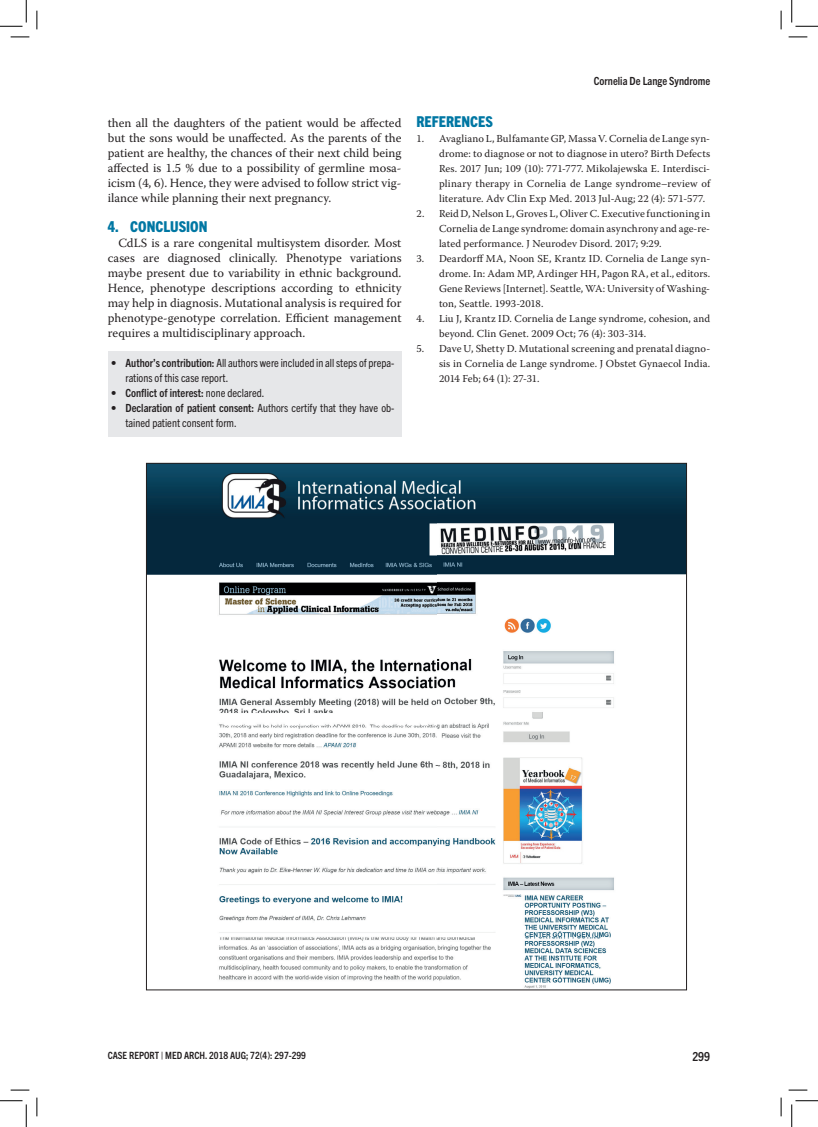
<style>
.page{position:relative;width:818px;height:1127px;background:#fff}
.page>*{position:absolute;margin:0;border:0;box-sizing:border-box;transform-origin:0 0}
.t1{font:800 condensed 15px "Trade Gothic Next LT Pro";color:#0077a3}
.t2{font:12.5px/15px "Warnock Pro";color:#231f20;text-align:justify}
.t3{font:700 condensed 12.5px "Trade Gothic Next LT Pro";color:#231f20}
.t4{font:condensed 11.25px/15px "Trade Gothic Next LT Pro";color:#231f20}
.t5{font:700 condensed 11.25px "Trade Gothic Next LT Pro";color:#231f20}
.t6{font:10.62px/15px "Warnock Pro";letter-spacing:.01em;color:#231f20;text-align:justify}
.t7{font:700 condensed 10px "Trade Gothic Next LT Pro";color:#231f20}
.s1{font-weight:700}
.s2{font-weight:400}
</style>
<div class="page">
<div style="left:108px;top:351px;width:293px;height:41px;background:#e6e7e9"></div>
<div style="left:108px;top:381px;width:293px;height:26px;background:#e6e7e9"></div>
<div style="left:108px;top:396px;width:293px;height:41px;background:#e6e7e9"></div>
<img style="left:148px;top:465px;width:537px;height:522px">
<svg style="left:11px;top:36px;width:18px;height:2px"></svg>
<svg style="left:788px;top:36px;width:19px;height:2px"></svg>
<svg style="left:11px;top:1089px;width:18px;height:1px"></svg>
<svg style="left:788px;top:1089px;width:19px;height:1px"></svg>
<svg style="left:36px;top:11px;width:2px;height:18px"></svg>
<svg style="left:36px;top:1097px;width:2px;height:18px"></svg>
<svg style="left:780px;top:11px;width:2px;height:18px"></svg>
<svg style="left:780px;top:1097px;width:2px;height:18px"></svg>
<svg style="left:0;top:0;width:27px;height:27px"></svg>
<svg style="left:0;top:1100px;width:27px;height:26px"></svg>
<svg style="left:791px;top:0;width:27px;height:27px"></svg>
<svg style="left:791px;top:1100px;width:27px;height:26px"></svg>
<p class="t2" style="left:108px;top:115px;width:295px">then all the daughters of the patient would be affected but the sons would be unaffected. As the parents of the patient are healthy, the chances of their next child being affected is 1.5 % due to a possibility of germline mosa&shy;icism (4, 6). Hence, they were advised to follow strict vig&shy;ilance while planning their next pregnancy.</p>
<h1 class="t1" style="left:108px;top:216px;width:101px">4. CONCLUSION</h1>
<p class="t2" style="left:108px;top:235px;width:295px;text-indent:11px">CdLS is a rare congenital multisystem disorder. Most cases are diagnosed clinically. Phenotype variations maybe present due to variability in ethnic background.<br>Hence, phenotype descriptions according to ethnicity may help in diagnosis. Mutational analysis is required for phenotype-genotype correlation. Efficient management requires a multidisciplinary approach.</p>
<p class="t4" style="left:125px;top:355px;width:270px;text-indent:-14px"><span class="s1">• Author’s contribution:</span> All authors were included in all steps of prepa&shy;rations of this case report.</p>
<p class="t5" style="left:111px;top:385px;width:155px">• Conflict of interest: <span class="s2">none declared.</span></p>
<p class="t4" style="left:125px;top:400px;width:270px;text-indent:-14px"><span class="s1">• Declaration of patient consent:</span> Authors certify that they have ob&shy;tained patient consent form.</p>
<p class="t5" style="left:594px;top:73px;width:118px">Cornelia De Lange Syndrome</p>
<h1 class="t1" style="left:416px;top:111px;width:78px">REFERENCES</h1>
<p class="t6" style="left:439px;top:131px;width:273px;text-indent:-23px">1. Avagliano L, Bulfamante GP, Massa V. Cornelia de Lange syn&shy;drome: to diagnose or not to diagnose in utero? Birth Defects Res. 2017 Jun; 109 (10): 771-777. Mikolajewska E. Interdisci&shy;plinary therapy in Cornelia de Lange syndrome–review of literature. Adv Clin Exp Med. 2013 Jul-Aug; 22 (4): 571-577.</p>
<p class="t6" style="left:439px;top:206px;width:273px;text-indent:-23px">2. Reid D, Nelson L, Groves L, Oliver C. Executive functioning in Cornelia de Lange syndrome: domain asynchrony and age-re&shy;lated performance. J Neurodev Disord. 2017; 9:29.</p>
<p class="t6" style="left:439px;top:251px;width:273px;text-indent:-23px">3. Deardorff MA, Noon SE, Krantz ID. Cornelia de Lange syn&shy;drome. In: Adam MP, Ardinger HH, Pagon RA, et al., editors.<br>Gene Reviews [Internet]. Seattle, WA: University of Washing&shy;ton, Seattle. 1993-2018.</p>
<p class="t6" style="left:439px;top:311px;width:273px;text-indent:-23px">4. Liu J, Krantz ID. Cornelia de Lange syndrome, cohesion, and beyond. Clin Genet. 2009 Oct; 76 (4): 303-314.</p>
<p class="t6" style="left:439px;top:341px;width:273px;text-indent:-23px">5. Dave U, Shetty D. Mutational screening and prenatal diagno&shy;sis in Cornelia de Lange syndrome. J Obstet Gynaecol India.<br>2014 Feb; 64 (1): 27-31.</p>
<p class="t7" style="left:108px;top:1048px;width:200px">CASE REPORT | MED ARCH. 2018 AUG; 72(4): 297-299</p>
<p class="t3" style="left:692px;top:1047px;width:19px">299</p>
</div>
